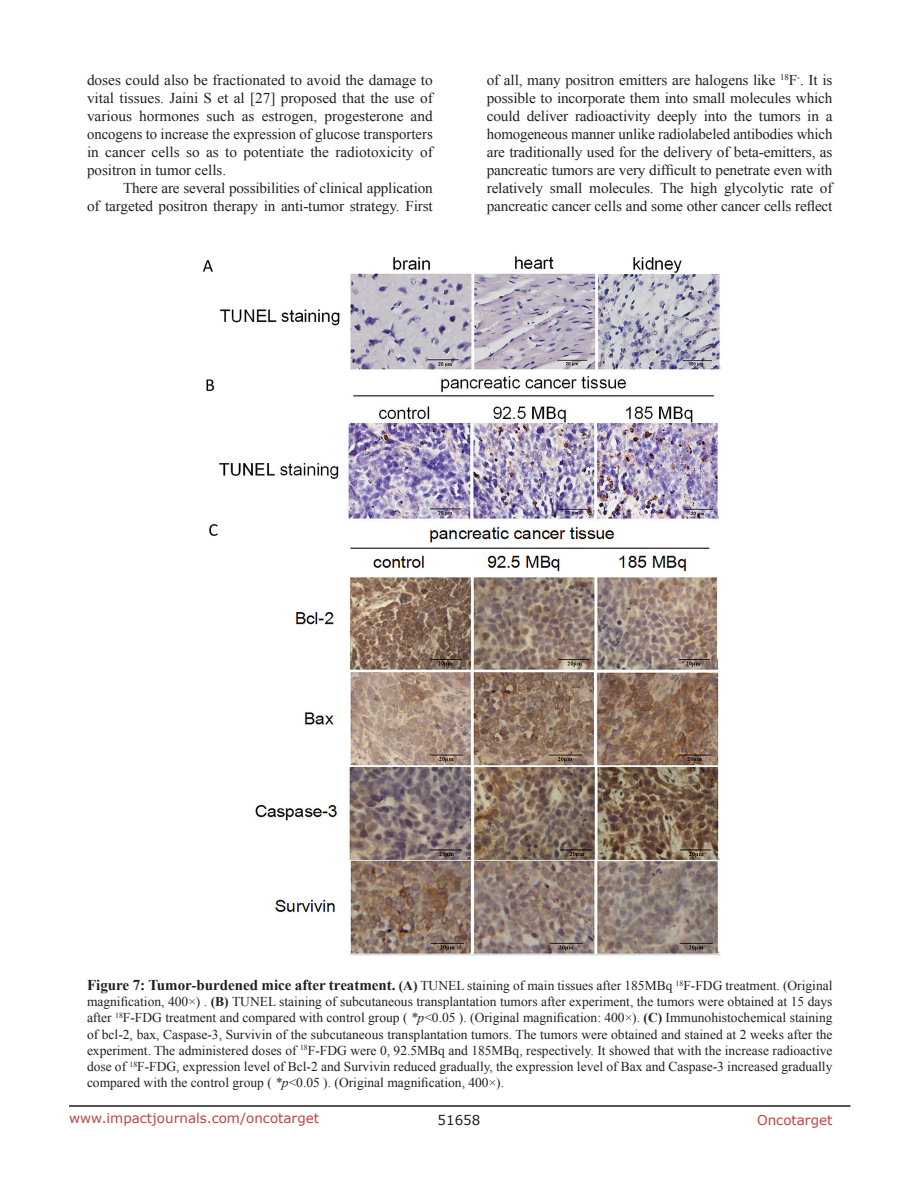
<style>
.page{position:relative;width:918px;height:1188px;background:#fff}
.page>*{position:absolute;margin:0;border:0;box-sizing:border-box;transform-origin:0 0}
.BodyText{font:15px/18px "Times New Roman";letter-spacing:-.01em;color:#231f20;text-align:justify}
.figuretext{font:13.5px/16.2px "Times New Roman";color:#231f20;text-align:justify}
.t1{font:13.5px "Verdana";color:#c24141}
.t2{font:13.5px "Verdana";color:#231f20}
.s1{font-weight:700;font-size:15px}
.s2{font-weight:700}
.s3{font-style:italic}
</style>
<div class="page">
<hr style="left:69px;top:1105px;width:781px;height:2px;background:#231f20">
<img style="left:203px;top:256px;width:518px;height:700px">
<p class="BodyText" style="left:87px;top:71px;width:347px">doses could also be fractionated to avoid the damage to vital tissues. Jaini S et al [27] proposed that the use of various hormones such as estrogen, progesterone and oncogens to increase the expression of glucose transporters in cancer cells so as to potentiate the radiotoxicity of positron in tumor cells.</p>
<p class="BodyText" style="left:87px;top:179px;width:347px;text-align:right">There are several possibilities of clinical application<br>of targeted positron therapy in anti-tumor strategy. First</p>
<p class="BodyText" style="left:487px;top:71px;width:347px">of all, many positron emitters are halogens like <sup>18</sup>F<sup>-</sup>. It is possible to incorporate them into small molecules which could deliver radioactivity deeply into the tumors in a homogeneous manner unlike radiolabeled antibodies which are traditionally used for the delivery of beta-emitters, as pancreatic tumors are very difficult to penetrate even with relatively small molecules. The high glycolytic rate of pancreatic cancer cells and some other cancer cells reflect</p>
<p class="figuretext" style="left:87px;top:977px;width:747px"><span class="s1">Figure 7: Tumor-burdened mice after treatment.</span> <span class="s2">(A)</span> TUNEL staining of main tissues after 185MBq <sup>18</sup>F-FDG treatment. (Original magnification, 400×) . <span class="s2">(B)</span> TUNEL staining of subcutaneous transplantation tumors after experiment, the tumors were obtained at 15 days after <sup>18</sup>F-FDG treatment and compared with control group ( <span class="s3">*p</span>&lt;0.05 ). (Original magnification: 400×). <span class="s2">(C)</span> Immunohistochemical staining of bcl-2, bax, Caspase-3, Survivin of the subcutaneous transplantation tumors. The tumors were obtained and stained at 2 weeks after the experiment. The administered doses of <sup>18</sup>F-FDG were 0, 92.5MBq and 185MBq, respectively. It showed that with the increase radioactive dose of <sup>18</sup>F-FDG, expression level of Bcl-2 and Survivin reduced gradually, the expression level of Bax and Caspase-3 increased gradually compared with the control group ( <span class="s3">*p</span>&lt;0.05 ). (Original magnification, 400×).</p>
<p class="t1" style="left:69px;top:1109px;width:252px">www.impactjournals.com/oncotarget</p>
<p class="t2" style="left:438px;top:1111px;width:44px">51658</p>
<p class="t1" style="left:757px;top:1111px;width:77px">Oncotarget</p>
</div>
